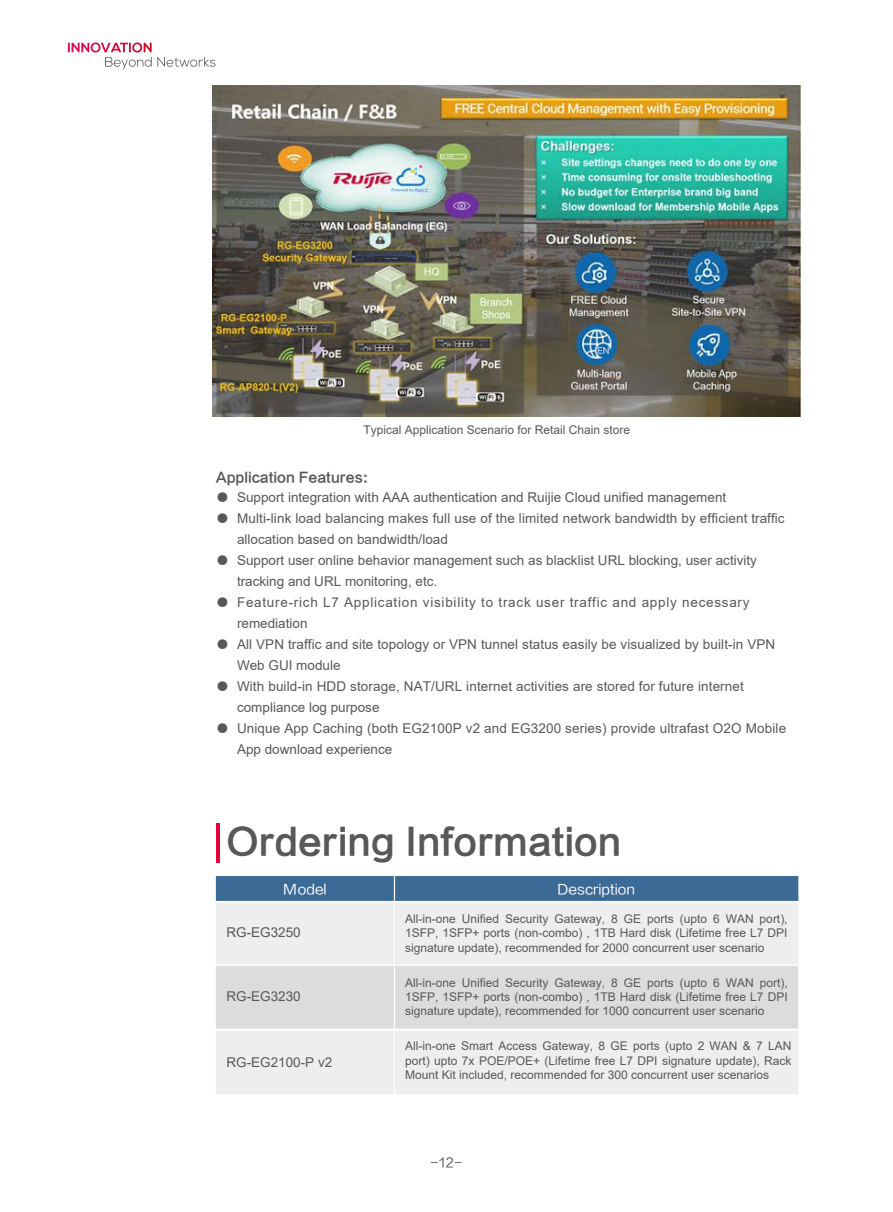
<style>
.page{position:relative;width:893px;height:1212px;background:#fff}
.page>*{position:absolute;margin:0;border:0;box-sizing:border-box;transform-origin:0 0}
.t1{font:36px "FZLTZCHK GBK1 0";color:#595757}
.t2{font:13.5px/21px "Arial";letter-spacing:.005em;color:#595757}
.t3{font:13.5px/21px "Arial";letter-spacing:.055em;color:#595757}
.t4{font:13.5px "FZLTZHK GBK1 0";color:#595757}
.t5{font:13.5px "FZLTHJW GB1 0";color:#fff}
.t6{font:12.75px "FZLTHJW GB1 0";color:#595757}
.t7{font:12px/14.4px "Arial";color:#595757;text-align:justify}
.s1{font-family:"FZLTXHK GBK1 0"}
</style>
<div class="page">
<svg style="left:68px;top:43px;width:148px;height:26px"></svg>
<hr style="left:216px;top:823px;width:3px;height:39px;background:#e50039">
<img style="left:212px;top:86px;width:588px;height:330px">
<svg style="left:216px;top:876px;width:582px;height:218px;background:#d4dae0"></svg>
<hr style="left:394px;top:1031px;width:1px;height:63px;background:#fff">
<p class="t7" style="left:363px;top:423px;width:268px">Typical Application Scenario for Retail Chain store</p>
<p class="t4" style="left:216px;top:469px;width:153px">Application Features:</p>
<p class="t2" style="left:216px;top:486px;width:512px"><span class="s1">●</span> Support integration with AAA authentication and Ruijie Cloud unified management</p>
<p class="t2" style="left:237px;top:507px;width:549px;text-indent:-21px"><span class="s1">●</span> Multi-link load balancing makes full use of the limited network bandwidth by efficient traffic allocation based on bandwidth/load</p>
<p class="t2" style="left:237px;top:549px;width:521px;text-indent:-21px"><span class="s1">●</span> Support user online behavior management such as blacklist URL blocking, user activity tracking and URL monitoring, etc.</p>
<p class="t3" style="left:237px;top:591px;width:514px;text-indent:-21px"><span class="s1">●</span> Feature-rich L7 Application visibility to track user traffic and apply necessary remediation</p>
<p class="t2" style="left:237px;top:633px;width:540px;text-indent:-21px"><span class="s1">●</span> All VPN traffic and site topology or VPN tunnel status easily be visualized by built-in VPN<br>Web GUI module</p>
<p class="t2" style="left:237px;top:675px;width:508px;text-indent:-21px"><span class="s1">●</span> With build-in HDD storage, NAT/URL internet activities are stored for future internet compliance log purpose</p>
<p class="t2" style="left:237px;top:717px;width:551px;text-indent:-21px"><span class="s1">●</span> Unique App Caching (both EG2100P v2 and EG3200 series) provide ultrafast O2O Mobile<br>App download experience</p>
<h1 class="t1" style="left:226px;top:821px;width:397px">Ordering Information</h1>
<p class="t5" style="left:284px;top:881px;width:45px">Model</p>
<p class="t5" style="left:558px;top:881px;width:79px">Description</p>
<p class="t2" style="left:226px;top:922px;width:76px">RG-EG3250</p>
<p class="t7" style="left:405px;top:911px;width:384px">All-in-one Unified Security Gateway, 8 GE ports (upto 6 WAN port), 1SFP, 1SFP+ ports (non-combo) , 1TB Hard disk (Lifetime free L7 DPI signature update), recommended for 2000 concurrent user scenario</p>
<p class="t2" style="left:226px;top:986px;width:76px">RG-EG3230</p>
<p class="t2" style="left:226px;top:1051px;width:107px">RG-EG2100-P v2</p>
<p class="t7" style="left:405px;top:975px;width:384px">All-in-one Unified Security Gateway, 8 GE ports (upto 6 WAN port), 1SFP, 1SFP+ ports (non-combo) , 1TB Hard disk (Lifetime free L7 DPI signature update), recommended for 1000 concurrent user scenario</p>
<p class="t7" style="left:405px;top:1039px;width:388px">All-in-one Smart Access Gateway, 8 GE ports (upto 2 WAN &amp; 7 LAN port) upto 7x POE/POE+ (Lifetime free L7 DPI signature update), Rack Mount Kit included, recommended for 300 concurrent user scenarios</p>
<p class="t6" style="left:430px;top:1155px;width:34px">-12-</p>
</div>
